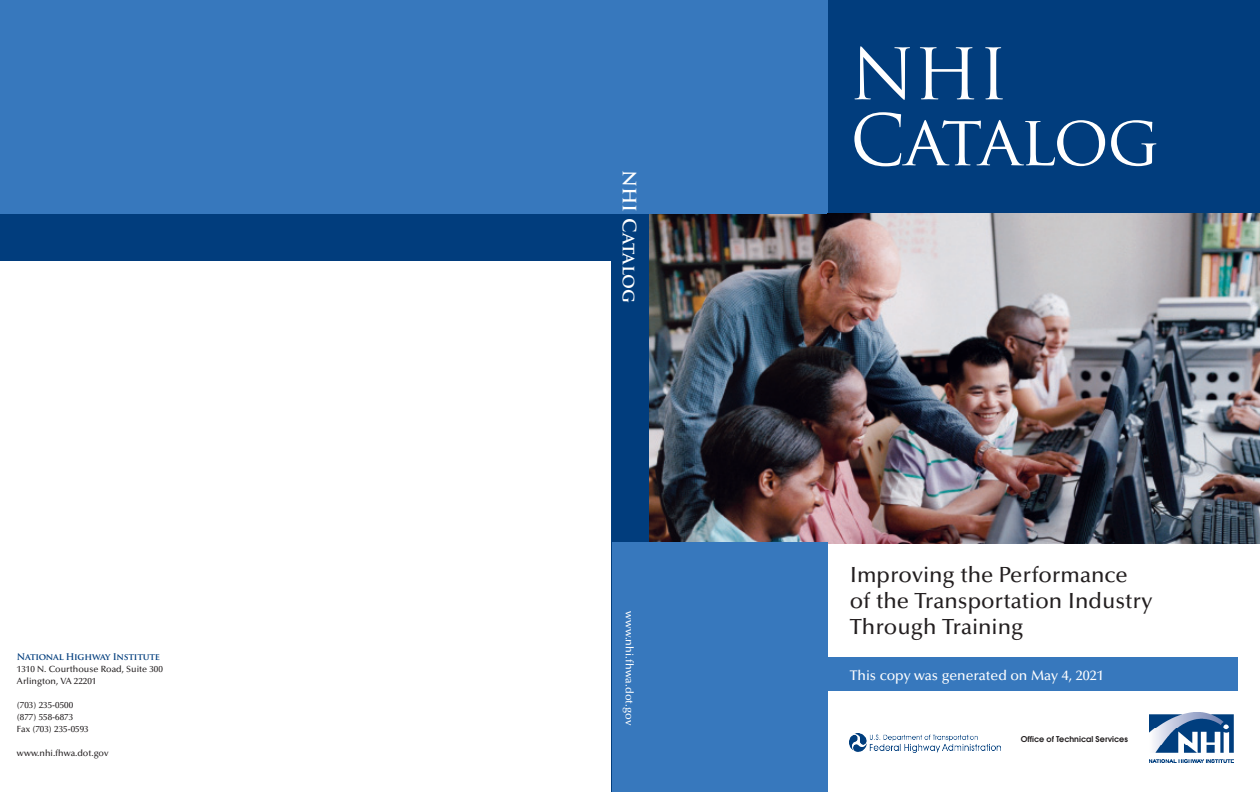
<style>
.page{position:relative;width:1260px;height:792px;background:#fff}
.page>*{position:absolute;margin:0;border:0;box-sizing:border-box;transform-origin:0 0}
.t1{font:69px "Trajan Pro";letter-spacing:-.025em;color:#fff}
.t2{font:500 22px/26px "Optima LT Std";color:#231f20}
.t3{font:700 18px "Trajan Pro";color:#fff}
.t4{font:500 14px "Optima LT Std";color:#fff}
.t5{font:500 11px "Optima LT Std";letter-spacing:.01em;color:#fff}
.t6{font:500 9px "Optima LT Std";color:#231f20}
.t7{font:700 9px "Trajan Pro";letter-spacing:-.025em;color:#013d7d}
.Paragraph_Style_1{font:600 8px "ITC Avant Garde Std";color:#231f20}
</style>
<div class="page">
<div style="left:794px;top:658px;width:444px;height:34px;background:#3778bd"></div>
<div style="left:627px;top:0;width:633px;height:243px;background:#013d7d"></div>
<img style="left:649px;top:213px;width:611px;height:330px">
<div style="left:612px;top:196px;width:37px;height:596px;background:#013d7d"></div>
<img style="left:1150px;top:713px;width:83px;height:50px">
<img style="left:850px;top:733px;width:150px;height:19px">
<div style="left:0;top:212px;width:620px;height:49px;background:#013d7d"></div>
<div style="left:612px;top:543px;width:216px;height:249px;background:#3778bd"></div>
<div style="left:0;top:0;width:827px;height:214px;background:#3778bd"></div>
<p class="t7" style="left:17px;top:651px;width:145px">National Highway Institute</p>
<p class="t6" style="left:17px;top:664px;width:147px">1310 N. Courthouse Road, Suite 300</p>
<p class="t6" style="left:17px;top:676px;width:81px">Arlington, VA 22201</p>
<p class="t6" style="left:17px;top:700px;width:58px">(703) 235-0500</p>
<p class="t6" style="left:17px;top:712px;width:58px">(877) 558-6873</p>
<p class="t6" style="left:17px;top:724px;width:73px">Fax (703) 235-0593</p>
<p class="t6" style="left:17px;top:748px;width:93px">www.nhi.fhwa.dot.gov</p>
<p class="t3" style="left:641px;top:170px;width:135px;rotate:90deg">NHI Catalog</p>
<p class="t5" style="left:636px;top:611px;width:116px;rotate:90deg">www.nhi.fhwa.dot.gov</p>
<p class="t1" style="left:850px;top:30px;width:160px">NHI</p>
<p class="t1" style="left:850px;top:96px;width:311px">Catalog</p>
<p class="t2" style="left:850px;top:562px;width:304px">Improving the Performance of the Transportation Industry</p>
<p class="t2" style="left:850px;top:614px;width:175px">Through Training</p>
<p class="t4" style="left:850px;top:667px;width:256px">This copy was generated on May 4, 2021</p>
<p class="Paragraph_Style_1" style="left:1021px;top:734px;width:109px">Office of Technical Services</p>
</div>
